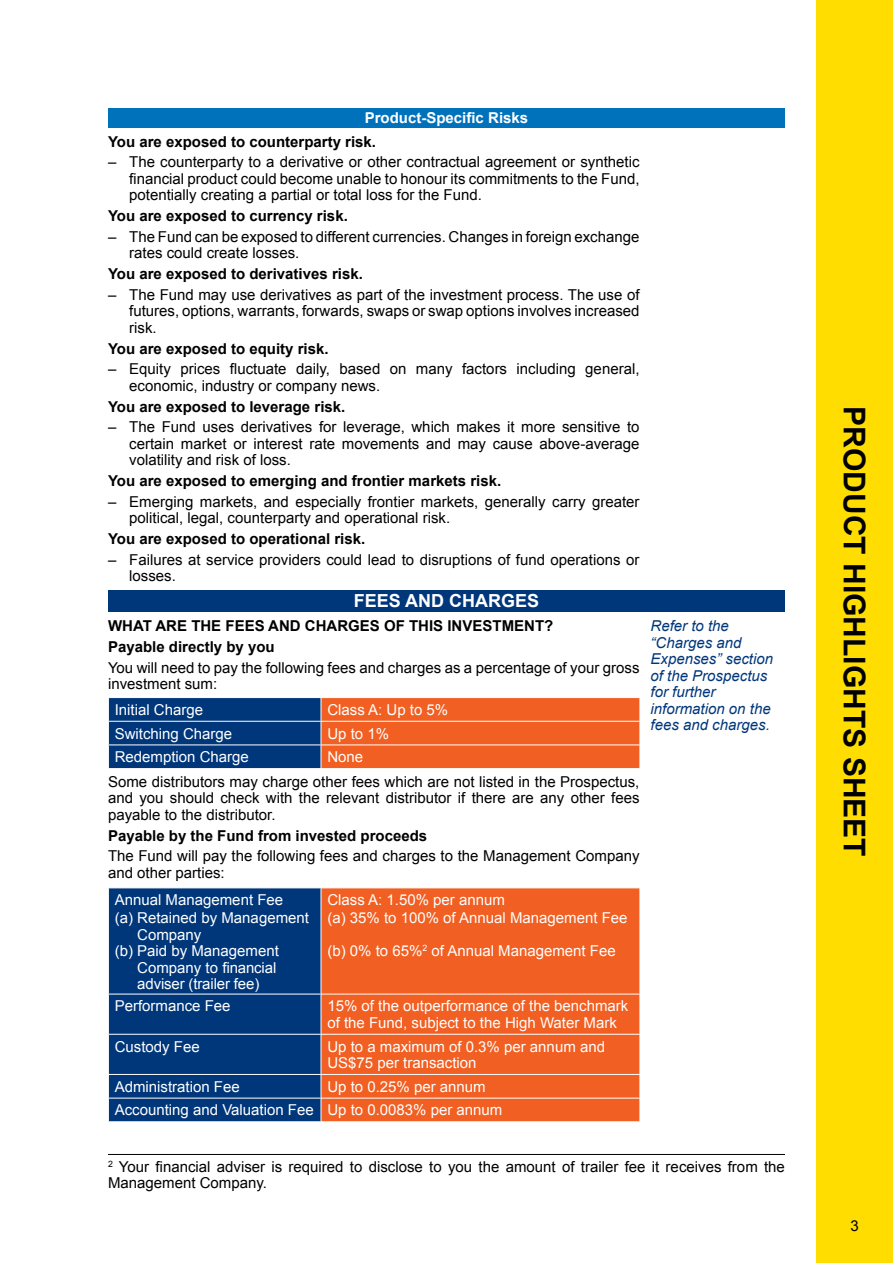
<style>
.page{position:relative;width:893px;height:1263px;background:#fff}
.page>*{position:absolute;margin:0;border:0;box-sizing:border-box;transform-origin:0 0}
.t1{font:700 30px "Arial";color:#000}
.t2{font:700 18px "Arial";color:#fff}
.t3{font:15px/16.5px "Arial";color:#000}
.t4{font:15px/18px "Arial";color:#fff}
.t5{font:700 15px/20.7px "Arial";color:#000}
.t6{font:italic 15px/16.5px "Arial";color:#00377b}
.t7{font:700 15px "Arial";color:#fff}
</style>
<div class="page">
<div style="left:816px;top:0;width:77px;height:1263px;background:#fd0"></div>
<div style="left:108px;top:108px;width:677px;height:19px;background:#0072bc"></div>
<div style="left:109px;top:888px;width:212px;height:233px;background:#00377b"></div>
<div style="left:322px;top:888px;width:317px;height:233px;background:#f15f22"></div>
<hr style="left:108px;top:994px;width:213px;height:1px;background:#fff">
<hr style="left:108px;top:1034px;width:213px;height:1px;background:#fff">
<hr style="left:108px;top:1074px;width:213px;height:1px;background:#fff">
<hr style="left:108px;top:1098px;width:213px;height:1px;background:#fff">
<svg style="left:108px;top:1075px;width:1px;height:46px"></svg>
<hr style="left:321px;top:994px;width:319px;height:1px;background:#fff">
<hr style="left:321px;top:1034px;width:319px;height:1px;background:#fff">
<hr style="left:321px;top:1074px;width:319px;height:1px;background:#fff">
<hr style="left:321px;top:1098px;width:319px;height:1px;background:#fff">
<svg style="left:321px;top:1075px;width:1px;height:46px"></svg>
<svg style="left:639px;top:1075px;width:1px;height:46px"></svg>
<hr style="left:108px;top:1154px;width:677px;height:1px;background:#000">
<div style="left:108px;top:590px;width:677px;height:21px;background:#00377b"></div>
<svg style="left:108px;top:698px;width:532px;height:71px;background:#95554c"></svg>
<hr style="left:321px;top:768px;width:319px;height:1px;background:#fff">
<p class="t7" style="left:365px;top:108px;width:165px">Product-Specific Risks</p>
<p class="t5" style="left:108px;top:131px;width:270px">You are exposed to counterparty risk.</p>
<p class="t3" style="left:129px;top:154px;width:512px;text-align:justify;text-indent:-21px">– The counterparty to a derivative or other contractual agreement or synthetic financial product could become unable to honour its commitments to the Fund, potentially creating a partial or total loss for the Fund.</p>
<p class="t5" style="left:108px;top:206px;width:241px">You are exposed to currency risk.</p>
<p class="t3" style="left:129px;top:228px;width:512px;text-indent:-21px">– The Fund can be exposed to different currencies. Changes in foreign exchange rates could create losses.</p>
<p class="t5" style="left:108px;top:264px;width:256px">You are exposed to derivatives risk.</p>
<p class="t3" style="left:129px;top:286px;width:512px;text-align:justify;text-indent:-21px">– The Fund may use derivatives as part of the investment process. The use of futures, options, warrants, forwards, swaps or swap options involves increased risk.</p>
<p class="t5" style="left:108px;top:338px;width:222px">You are exposed to equity risk.</p>
<p class="t3" style="left:129px;top:361px;width:512px;text-indent:-21px">– Equity prices fluctuate daily, based on many factors including general, economic, industry or company news.</p>
<p class="t5" style="left:108px;top:396px;width:239px">You are exposed to leverage risk.</p>
<p class="t3" style="left:129px;top:419px;width:512px;text-align:justify;text-indent:-21px">– The Fund uses derivatives for leverage, which makes it more sensitive to certain market or interest rate movements and may cause above-average volatility and risk of loss.</p>
<p class="t5" style="left:108px;top:471px;width:395px">You are exposed to emerging and frontier markets risk.</p>
<p class="t3" style="left:129px;top:493px;width:512px;text-indent:-21px">– Emerging markets, and especially frontier markets, generally carry greater political, legal, counterparty and operational risk.</p>
<p class="t5" style="left:108px;top:529px;width:259px">You are exposed to operational risk.</p>
<p class="t3" style="left:129px;top:551px;width:512px;text-indent:-21px">– Failures at service providers could lead to disruptions of fund operations or losses.</p>
<p class="t2" style="left:354px;top:589px;width:187px">FEES AND CHARGES</p>
<p class="t5" style="left:108px;top:616px;width:447px">WHAT ARE THE FEES AND CHARGES OF THIS INVESTMENT?<br>Payable directly by you</p>
<p class="t3" style="left:108px;top:659px;width:533px">You will need to pay the following fees and charges as a percentage of your gross investment sum:</p>
<p class="t4" style="left:115px;top:701px;width:90px">Initial Charge</p>
<p class="t4" style="left:327px;top:701px;width:122px">Class A: Up to 5%</p>
<p class="t4" style="left:115px;top:724px;width:119px">Switching Charge</p>
<p class="t4" style="left:327px;top:724px;width:63px">Up to 1%</p>
<p class="t4" style="left:115px;top:748px;width:136px">Redemption Charge</p>
<p class="t4" style="left:327px;top:748px;width:37px">None</p>
<p class="t3" style="left:108px;top:773px;width:533px;text-align:justify">Some distributors may charge other fees which are not listed in the Prospectus, and you should check with the relevant distributor if there are any other fees payable to the distributor.</p>
<p class="t5" style="left:108px;top:825px;width:321px">Payable by the Fund from invested proceeds</p>
<p class="t3" style="left:108px;top:848px;width:533px">The Fund will pay the following fees and charges to the Management Company and other parties:</p>
<p class="t4" style="left:115px;top:891px;width:196px">Annual Management Fee<br>(a) Retained by Management</p>
<p class="t4" style="left:137px;top:925px;width:66px">Company</p>
<p class="t4" style="left:115px;top:942px;width:166px">(b) Paid by Management</p>
<p class="t4" style="left:137px;top:958px;width:141px">Company to financial</p>
<p class="t4" style="left:137px;top:975px;width:124px">adviser (trailer fee)</p>
<p class="t4" style="left:327px;top:891px;width:302px">Class A: 1.50% per annum<br>(a) 35% to 100% of Annual Management Fee</p>
<p class="t4" style="left:327px;top:942px;width:290px">(b) 0% to 65%<sup>2</sup> of Annual Management Fee</p>
<p class="t4" style="left:115px;top:997px;width:117px">Performance Fee</p>
<p class="t4" style="left:327px;top:998px;width:302px;line-height:16.5px">15% of the outperformance of the benchmark of the Fund, subject to the High Water Mark</p>
<p class="t4" style="left:115px;top:1037px;width:87px">Custody Fee</p>
<p class="t4" style="left:327px;top:1038px;width:279px;line-height:16.5px">Up to a maximum of 0.3% per annum and<br>US$75 per transaction</p>
<p class="t4" style="left:115px;top:1077px;width:127px">Administration Fee</p>
<p class="t4" style="left:115px;top:1075px;width:389px;line-height:23.7px;text-indent:213px">Up to 0.25% per annum<br>Accounting and Valuation Fee Up to 0.0083% per annum</p>
<p class="t6" style="left:651px;top:618px;width:124px">Refer to the “Charges and<br>Expenses” section of the Prospectus for further information on the fees and charges.</p>
<p class="t3" style="left:108px;top:1158px;width:678px"><sup>2</sup> Your financial adviser is required to disclose to you the amount of trailer fee it receives from the<br>Management Company.</p>
<h1 class="t1" style="left:874px;top:406px;width:452px;rotate:90deg">PRODUCT HIGHLIGHTS SHEET</h1>
<p class="t3" style="left:850px;top:1218px;width:10px">3</p>
</div>
